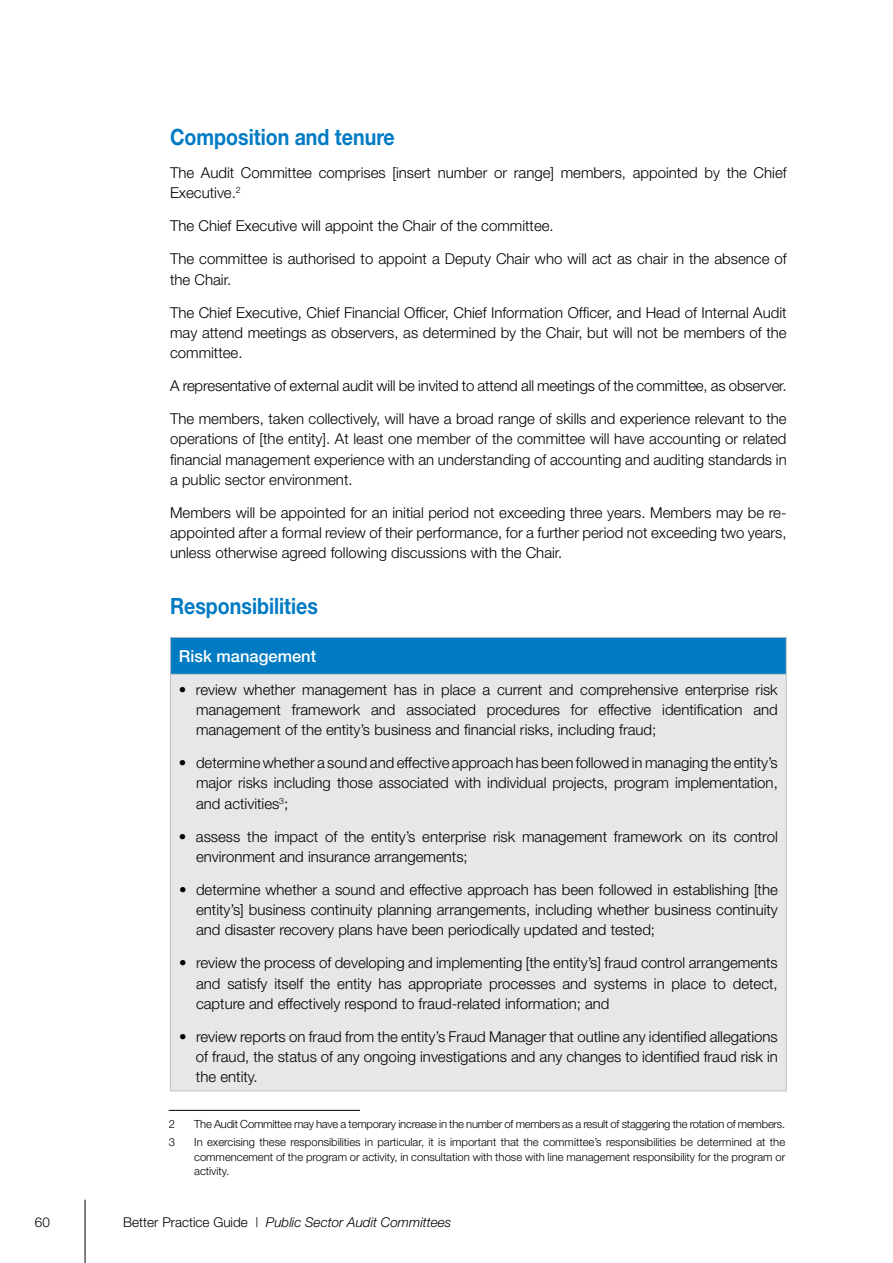
<style>
.page{position:relative;width:893px;height:1263px;background:#fff}
.page>*{position:absolute;margin:0;border:0;box-sizing:border-box;transform-origin:0 0}
.t1{font:700 22.5px "Helvetica Neue";color:#007bc3;scale:.87 1}
.t2{font:500 16.5px "Helvetica Neue";color:#fff}
.t3{font:300 15px/20.2px "Helvetica Neue";color:#000;text-align:justify}
.t4{font:italic 300 13.5px "Helvetica Neue";color:#000}
.t5{font:300 13.5px "Helvetica Neue";color:#000}
.t6{font:300 11.25px/14.2px "Helvetica Neue";color:#000;text-align:justify}
.t7{font:300 11.25px/18.5px "Helvetica Neue";letter-spacing:-.02em;color:#000}
.s1{font-style:normal}
</style>
<div class="page">
<hr style="left:85px;top:1200px;width:1px;height:63px;background:#000">
<div style="left:170px;top:637px;width:616px;height:37px;background:#007bc3"></div>
<div style="left:170px;top:674px;width:616px;height:417px;background:#e6e7e8"></div>
<hr style="left:170px;top:637px;width:617px;height:1px;background:#bcbec0">
<hr style="left:170px;top:638px;width:1px;height:36px;background:#bcbec0">
<hr style="left:786px;top:638px;width:1px;height:36px;background:#bcbec0">
<hr style="left:170px;top:674px;width:617px;height:1px;background:#bcbec0">
<hr style="left:170px;top:675px;width:1px;height:415px;background:#bcbec0">
<hr style="left:786px;top:675px;width:1px;height:415px;background:#bcbec0">
<hr style="left:170px;top:1090px;width:617px;height:1px;background:#bcbec0">
<hr style="left:169px;top:1110px;width:191px;height:1px;background:#000">
<p class="t5" style="left:35px;top:1214px;width:17px">60</p>
<h1 class="t1" style="left:170px;top:123px;width:260px">Composition and tenure</h1>
<p class="t3" style="left:170px;top:162px;width:618px">The Audit Committee comprises [insert number or range] members, appointed by the Chief<br>Executive.<sup>2</sup></p>
<p class="t3" style="left:170px;top:216px;width:385px">The Chief Executive will appoint the Chair of the committee.</p>
<p class="t3" style="left:170px;top:249px;width:618px">The committee is authorised to appoint a Deputy Chair who will act as chair in the absence of the Chair.</p>
<p class="t3" style="left:170px;top:302px;width:618px">The Chief Executive, Chief Financial Officer, Chief Information Officer, and Head of Internal Audit may attend meetings as observers, as determined by the Chair, but will not be members of the committee.</p>
<p class="t3" style="left:170px;top:375px;width:618px">A representative of external audit will be invited to attend all meetings of the committee, as observer.</p>
<p class="t3" style="left:170px;top:408px;width:618px">The members, taken collectively, will have a broad range of skills and experience relevant to the operations of [the entity]. At least one member of the committee will have accounting or related financial management experience with an understanding of accounting and auditing standards in a public sector environment.</p>
<p class="t3" style="left:170px;top:502px;width:618px">Members will be appointed for an initial period not exceeding three years. Members may be re&shy;appointed after a formal review of their performance, for a further period not exceeding two years, unless otherwise agreed following discussions with the Chair.</p>
<h1 class="t1" style="left:170px;top:592px;width:171px">Responsibilities</h1>
<p class="t2" style="left:179px;top:646px;width:139px">Risk management</p>
<p class="t3" style="left:196px;top:679px;width:583px;text-indent:-17px">• review whether management has in place a current and comprehensive enterprise risk management framework and associated procedures for effective identification and management of the entity’s business and financial risks, including fraud;</p>
<p class="t3" style="left:196px;top:752px;width:583px;text-indent:-17px">• determine whether a sound and effective approach has been followed in managing the entity’s major risks including those associated with individual projects, program implementation, and activities<sup>3</sup>;</p>
<p class="t3" style="left:196px;top:826px;width:583px;text-indent:-17px">• assess the impact of the entity’s enterprise risk management framework on its control environment and insurance arrangements;</p>
<p class="t3" style="left:196px;top:879px;width:583px;text-indent:-17px">• determine whether a sound and effective approach has been followed in establishing [the entity’s] business continuity planning arrangements, including whether business continuity and disaster recovery plans have been periodically updated and tested;</p>
<p class="t3" style="left:196px;top:952px;width:583px;text-indent:-17px">• review the process of developing and implementing [the entity’s] fraud control arrangements and satisfy itself the entity has appropriate processes and systems in place to detect, capture and effectively respond to fraud-related information; and</p>
<p class="t3" style="left:196px;top:1026px;width:583px;text-indent:-17px">• review reports on fraud from the entity’s Fraud Manager that outline any identified allegations of fraud, the status of any ongoing investigations and any changes to identified fraud risk in the entity.</p>
<p class="t7" style="left:169px;top:1114px;width:618px">2 The Audit Committee may have a temporary increase in the number of members as a result of staggering the rotation of members.<br>3</p>
<p class="t6" style="left:194px;top:1135px;width:593px">In exercising these responsibilities in particular, it is important that the committee’s responsibilities be determined at the commencement of the program or activity, in consultation with those with line management responsibility for the program or activity.</p>
<p class="t4" style="left:123px;top:1214px;width:330px"><span class="s1">Better Practice Guide |</span> Public Sector Audit Committees</p>
</div>
